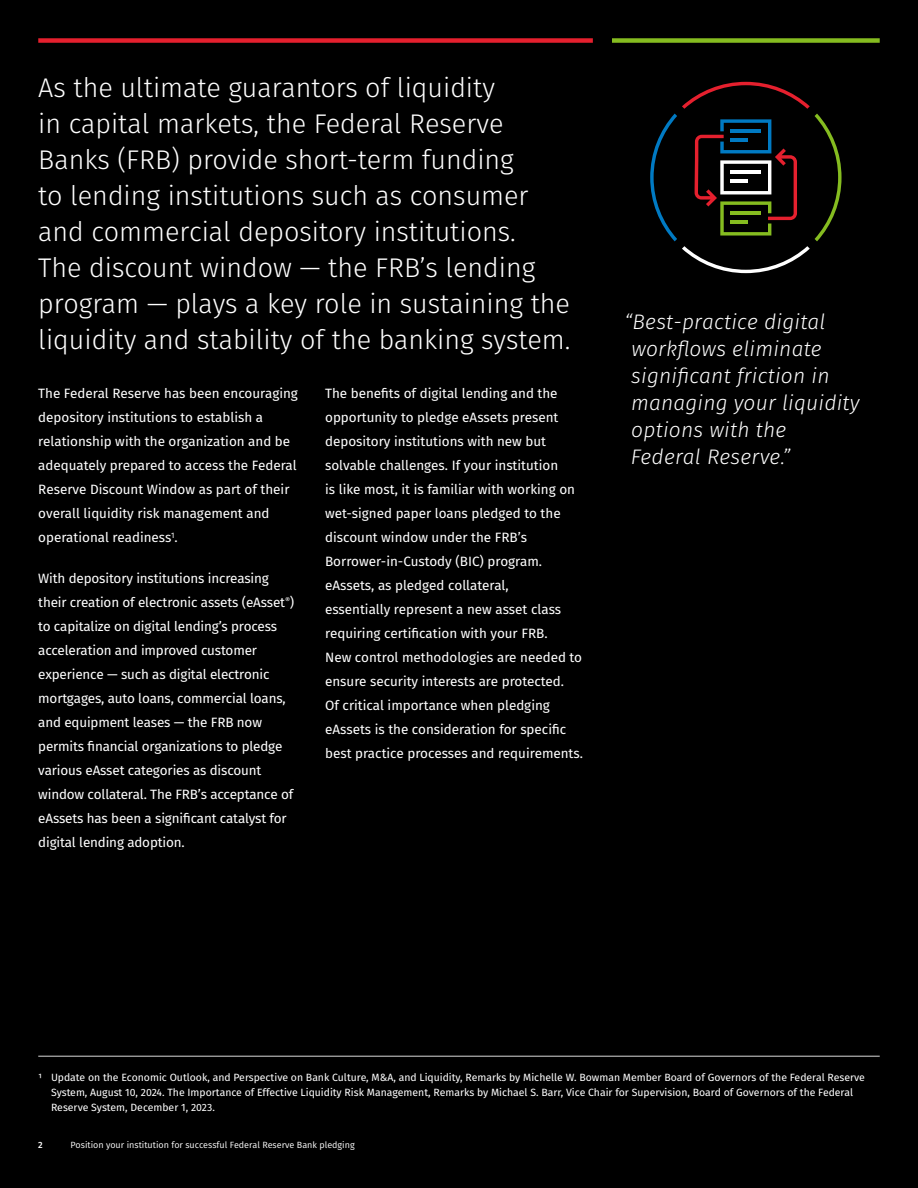
<style>
.page{position:relative;width:918px;height:1188px;background:#000}
.page>*{position:absolute;margin:0;border:0;box-sizing:border-box;transform-origin:0 0}
.t1{font:300 27px/36px "Fira Sans";color:#fff}
.t2{font:italic 300 21px/27px "Fira Sans";letter-spacing:.01em;color:#fff}
.t3{font:13.5px/24px "Fira Sans";color:#fff}
.t4{font:10.5px/15px "Fira Sans";color:#fff}
.t5{font:9px "Fira Sans";color:#fff}
.t6{font:500 9px "Fira Sans";color:#fff}
</style>
<div class="page">
<div style="left:38px;top:38px;width:555px;height:5px;background:#e5202e"></div>
<div style="left:612px;top:38px;width:268px;height:5px;background:#85bc20"></div>
<hr style="left:38px;top:1056px;width:842px;height:1px;background:#dadada">
<svg style="left:650px;top:82px;width:192px;height:191px"></svg>
<p class="t1" style="left:38px;top:69px;width:534px">As the ultimate guarantors of liquidity<br>in capital markets, the Federal Reserve Banks (FRB) provide short-term funding<br>to lending institutions such as consumer and commercial depository institutions.<br>The discount window — the FRB’s lending program — plays a key role in sustaining the liquidity and stability of the banking system.</p>
<p class="t3" style="left:38px;top:381px;width:261px">The Federal Reserve has been encouraging depository institutions to establish a relationship with the organization and be adequately prepared to access the Federal Reserve Discount Window as part of their overall liquidity risk management and operational readiness<sup>1</sup>.</p>
<p class="t3" style="left:38px;top:566px;width:258px">With depository institutions increasing their creation of electronic assets (eAsset<sup>®</sup>) to capitalize on digital lending’s process acceleration and improved customer experience — such as digital electronic mortgages, auto loans, commercial loans, and equipment leases — the FRB now permits financial organizations to pledge various eAsset categories as discount window collateral. The FRB’s acceptance of eAssets has been a significant catalyst for digital lending adoption.</p>
<p class="t3" style="left:325px;top:381px;width:259px">The benefits of digital lending and the opportunity to pledge eAssets present depository institutions with new but solvable challenges. If your institution<br>is like most, it is familiar with working on wet-signed paper loans pledged to the discount window under the FRB’s Borrower-in-Custody (BIC) program. eAssets, as pledged collateral,<br>essentially represent a new asset class requiring certification with your FRB.<br>New control methodologies are needed to ensure security interests are protected.<br>Of critical importance when pledging eAssets is the consideration for specific best practice processes and requirements.</p>
<h2 class="t2" style="left:625px;top:308px;width:237px">“Best-practice digital workflows eliminate significant friction in managing your liquidity options with the<br>Federal Reserve.”</h2>
<p class="t4" style="left:51px;top:1069px;width:815px;text-indent:-13px">1 Update on the Economic Outlook, and Perspective on Bank Culture, M&amp;A, and Liquidity, Remarks by Michelle W. Bowman Member Board of Governors of the Federal Reserve<br>System, August 10, 2024. The Importance of Effective Liquidity Risk Management, Remarks by Michael S. Barr, Vice Chair for Supervision, Board of Governors of the Federal<br>Reserve System, December 1, 2023.</p>
<p class="t6" style="left:38px;top:1138px;width:6px">2</p>
<p class="t5" style="left:71px;top:1138px;width:286px">Position your institution for successful Federal Reserve Bank pledging</p>
</div>
